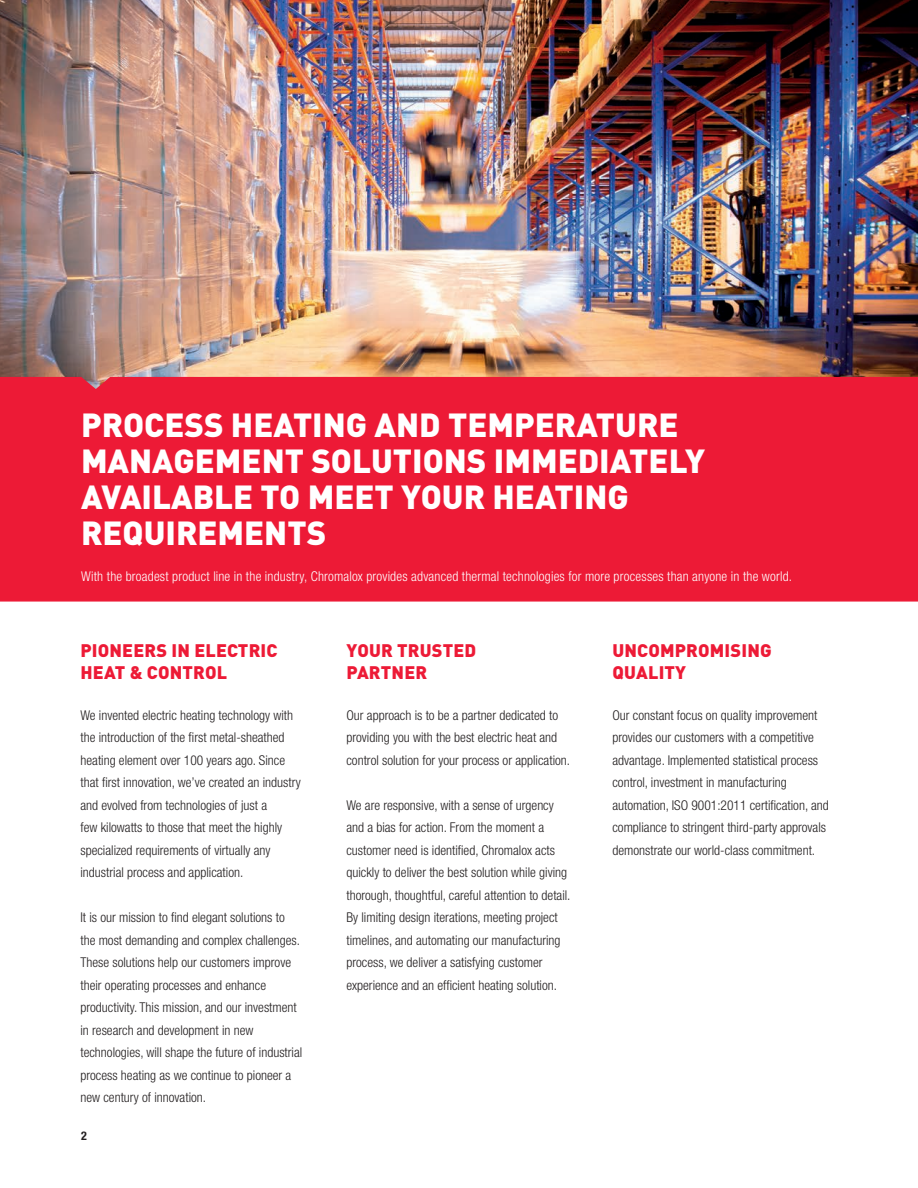
<style>
.page{position:relative;width:918px;height:1188px;background:#fff}
.page>*{position:absolute;margin:0;border:0;box-sizing:border-box;transform-origin:0 0}
.t1{font:900 33px/36px "DIN";color:#fff}
.t2{font:900 18px/22.5px "DIN";letter-spacing:.01em;color:#ed1a36}
.t3{font:300 condensed 13.5px/22.5px "Helvetica Neue";color:#231f20}
.t4{font:300 condensed 13.5px "Helvetica Neue";letter-spacing:.015em;color:#fff}
.t5{font:700 condensed 12px "Helvetica Neue";color:#231f20}
</style>
<div class="page">
<img style="left:0;top:0;width:918px;height:377px">
<div style="left:0;top:377px;width:918px;height:225px;background:#ed1a36"></div>
<svg style="left:917px;top:0;width:1px;height:18px"></svg>
<h1 class="t1" style="left:81px;top:405px;width:626px">PROCESS HEATING AND TEMPERATURE<br>MANAGEMENT SOLUTIONS IMMEDIATELY<br>AVAILABLE TO MEET YOUR HEATING<br>REQUIREMENTS</h1>
<p class="t4" style="left:81px;top:568px;width:713px">With the broadest product line in the industry, Chromalox provides advanced thermal technologies for more processes than anyone in the world.</p>
<h2 class="t2" style="left:80px;top:638px;width:199px">PIONEERS IN ELECTRIC<br>HEAT &amp; CONTROL</h2>
<p class="t3" style="left:80px;top:703px;width:222px">We invented electric heating technology with the introduction of the first metal-sheathed heating element over 100 years ago. Since that first innovation, we’ve created an industry and evolved from technologies of just a<br>few kilowatts to those that meet the highly specialized requirements of virtually any industrial process and application.</p>
<p class="t3" style="left:80px;top:906px;width:223px">It is our mission to find elegant solutions to the most demanding and complex challenges.<br>These solutions help our customers improve their operating processes and enhance productivity. This mission, and our investment in research and development in new technologies, will shape the future of industrial process heating as we continue to pioneer a new century of innovation.</p>
<p class="t5" style="left:81px;top:1129px;width:7px">2</p>
<h2 class="t2" style="left:346px;top:638px;width:131px">YOUR TRUSTED<br>PARTNER</h2>
<p class="t3" style="left:346px;top:703px;width:225px">Our approach is to be a partner dedicated to providing you with the best electric heat and control solution for your process or application.</p>
<p class="t3" style="left:346px;top:793px;width:226px">We are responsive, with a sense of urgency and a bias for action. From the moment a customer need is identified, Chromalox acts quickly to deliver the best solution while giving thorough, thoughtful, careful attention to detail.<br>By limiting design iterations, meeting project timelines, and automating our manufacturing process, we deliver a satisfying customer experience and an efficient heating solution.</p>
<h2 class="t2" style="left:612px;top:638px;width:161px">UNCOMPROMISING<br>QUALITY</h2>
<p class="t3" style="left:612px;top:703px;width:218px">Our constant focus on quality improvement provides our customers with a competitive advantage. Implemented statistical process control, investment in manufacturing automation, ISO 9001:2011 certification, and compliance to stringent third-party approvals demonstrate our world-class commitment.</p>
</div>
